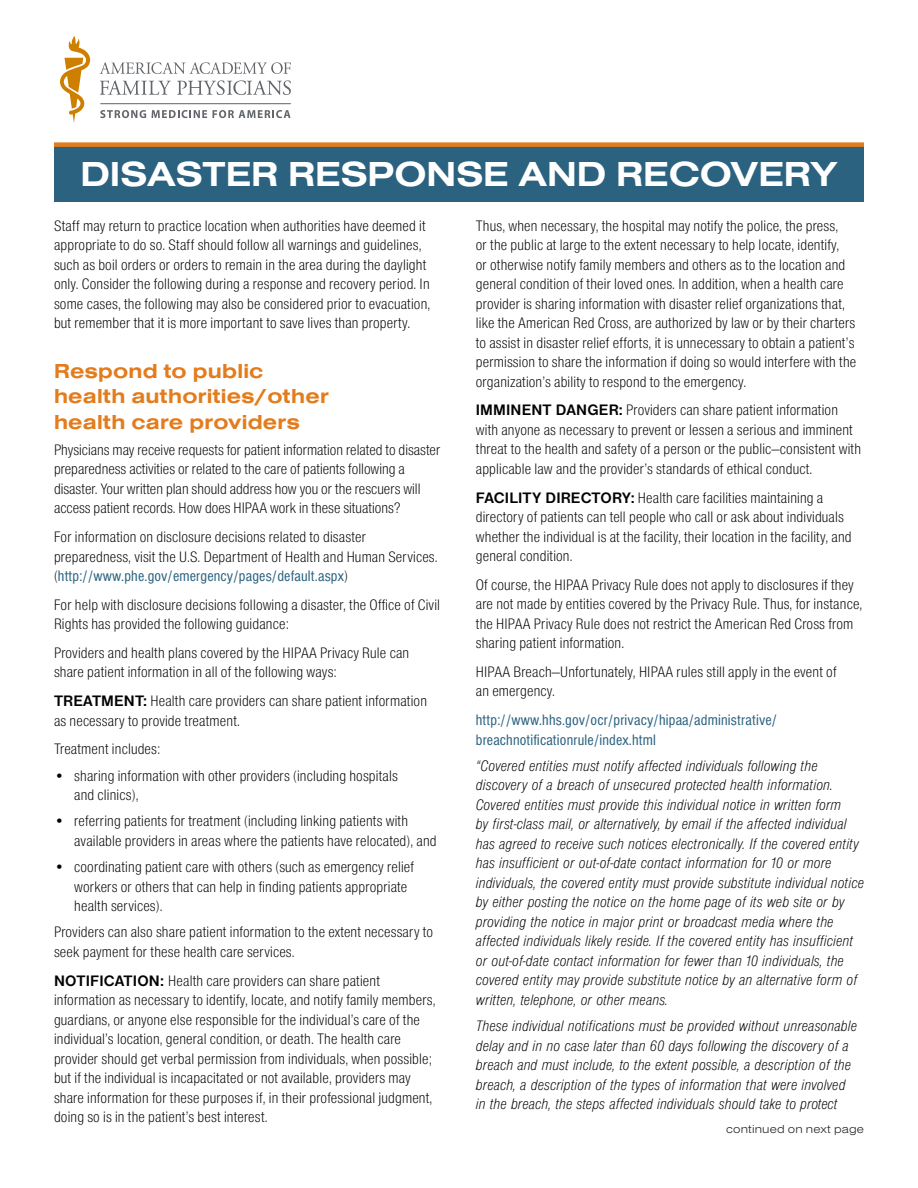
<style>
.page{position:relative;width:918px;height:1188px;background:#fff}
.page>*{position:absolute;margin:0;border:0;box-sizing:border-box;transform-origin:0 0}
.t1{font:36px "Nimbus San D Bold Exte";color:#fff}
.t2{font:21px/25.2px "Nimbus San D Bold Exte";letter-spacing:.01em;color:#e37c1c}
.t3{font:15.75px/19.5px "Nimbus San D Ligh Cond";letter-spacing:.01em;color:#010202}
.t4{font:15.75px/19.5px "Nimbus San D Ligh Cond Ital";letter-spacing:.01em;color:#010202}
.t5{font:condensed 15.75px/19.5px "Nimbus San D";letter-spacing:.01em;color:#2b627f}
.t6{font:12px "Nimbus San D Ligh Exte";letter-spacing:.01em;color:#231f20}
.s1{font-family:"Nimbus San D";font-stretch:condensed;color:#2b627f}
.s2{font-family:"Nimbus San D";font-weight:700}
</style>
<div class="page">
<div style="left:54px;top:145px;width:810px;height:57px;background:#2b627f"></div>
<svg style="left:100px;top:62px;width:191px;height:12px"></svg>
<svg style="left:100px;top:80px;width:71px;height:15px"></svg>
<svg style="left:177px;top:80px;width:114px;height:15px"></svg>
<svg style="left:100px;top:110px;width:46px;height:8px"></svg>
<svg style="left:152px;top:110px;width:55px;height:8px"></svg>
<svg style="left:213px;top:110px;width:78px;height:8px"></svg>
<svg style="left:60px;top:36px;width:30px;height:87px"></svg>
<hr style="left:100px;top:103px;width:191px;height:1px;background:#63666a">
<div style="left:54px;top:142px;width:810px;height:5px;background:#e37c1c"></div>
<p class="t1" style="left:80px;top:153px;width:759px">DISASTER RESPONSE AND RECOVERY</p>
<p class="t3" style="left:54px;top:215px;width:378px">Staff may return to practice location when authorities have deemed it appropriate to do so. Staff should follow all warnings and guidelines, such as boil orders or orders to remain in the area during the daylight only. Consider the following during a response and recovery period. In some cases, the following may also be considered prior to evacuation, but remember that it is more important to save lives than property.</p>
<p class="t2" style="left:54px;top:359px;width:276px">Respond to public health authorities/other health care providers</p>
<p class="t3" style="left:54px;top:440px;width:388px">Physicians may receive requests for patient information related to disaster preparedness activities or related to the care of patients following a disaster. Your written plan should address how you or the rescuers will access patient records. How does HIPAA work in these situations?</p>
<p class="t3" style="left:54px;top:527px;width:385px">For information on disclosure decisions related to disaster preparedness, visit the U.S. Department of Health and Human Services. (<span class="s1">http://www.phe.gov/emergency/pages/default.aspx</span>)</p>
<p class="t3" style="left:54px;top:595px;width:388px">For help with disclosure decisions following a disaster, the Office of Civil<br>Rights has provided the following guidance:</p>
<p class="t3" style="left:54px;top:643px;width:357px">Providers and health plans covered by the HIPAA Privacy Rule can share patient information in all of the following ways:</p>
<p class="t3" style="left:54px;top:691px;width:375px"><span class="s2">TREATMENT:</span> Health care providers can share patient information as necessary to provide treatment.</p>
<p class="t3" style="left:54px;top:739px;width:108px">Treatment includes:</p>
<p class="t3" style="left:74px;top:765px;width:325px;text-indent:-20px">• sharing information with other providers (including hospitals and clinics),</p>
<p class="t3" style="left:74px;top:811px;width:364px;text-indent:-20px">• referring patients for treatment (including linking patients with available providers in areas where the patients have relocated), and</p>
<p class="t3" style="left:74px;top:857px;width:341px;text-indent:-20px">• coordinating patient care with others (such as emergency relief workers or others that can help in finding patients appropriate health services).</p>
<p class="t3" style="left:54px;top:922px;width:381px">Providers can also share patient information to the extent necessary to seek payment for these health care services.</p>
<p class="t3" style="left:54px;top:970px;width:383px"><span class="s2">NOTIFICATION:</span> Health care providers can share patient information as necessary to identify, locate, and notify family members, guardians, or anyone else responsible for the individual’s care of the individual’s location, general condition, or death. The health care provider should get verbal permission from individuals, when possible; but if the individual is incapacitated or not available, providers may share information for these purposes if, in their professional judgment, doing so is in the patient’s best interest.</p>
<p class="t3" style="left:476px;top:215px;width:382px">Thus, when necessary, the hospital may notify the police, the press,<br>or the public at large to the extent necessary to help locate, identify,<br>or otherwise notify family members and others as to the location and general condition of their loved ones. In addition, when a health care provider is sharing information with disaster relief organizations that, like the American Red Cross, are authorized by law or by their charters to assist in disaster relief efforts, it is unnecessary to obtain a patient’s permission to share the information if doing so would interfere with the organization’s ability to respond to the emergency.</p>
<p class="t3" style="left:476px;top:400px;width:387px"><span class="s2">IMMINENT DANGER:</span> Providers can share patient information with anyone as necessary to prevent or lessen a serious and imminent threat to the health and safety of a person or the public—consistent with applicable law and the provider’s standards of ethical conduct.</p>
<p class="t3" style="left:476px;top:487px;width:377px"><span class="s2">FACILITY DIRECTORY:</span> Health care facilities maintaining a directory of patients can tell people who call or ask about individuals whether the individual is at the facility, their location in the facility, and general condition.</p>
<p class="t3" style="left:476px;top:574px;width:388px">Of course, the HIPAA Privacy Rule does not apply to disclosures if they are not made by entities covered by the Privacy Rule. Thus, for instance, the HIPAA Privacy Rule does not restrict the American Red Cross from sharing patient information.</p>
<p class="t3" style="left:476px;top:662px;width:362px">HIPAA Breach—Unfortunately, HIPAA rules still apply in the event of an emergency.</p>
<p class="t5" style="left:476px;top:710px;width:303px">http://www.hhs.gov/ocr/privacy/hipaa/administrative/ breachnotificationrule/index.html</p>
<p class="t4" style="left:476px;top:756px;width:390px">“Covered entities must notify affected individuals following the discovery of a breach of unsecured protected health information.<br>Covered entities must provide this individual notice in written form<br>by first-class mail, or alternatively, by email if the affected individual has agreed to receive such notices electronically. If the covered entity has insufficient or out-of-date contact information for 10 or more individuals, the covered entity must provide substitute individual notice by either posting the notice on the home page of its web site or by providing the notice in major print or broadcast media where the affected individuals likely reside. If the covered entity has insufficient or out-of-date contact information for fewer than 10 individuals, the covered entity may provide substitute notice by an alternative form of written, telephone, or other means.</p>
<p class="t4" style="left:476px;top:1016px;width:383px">These individual notifications must be provided without unreasonable delay and in no case later than 60 days following the discovery of a breach and must include, to the extent possible, a description of the breach, a description of the types of information that were involved in the breach, the steps affected individuals should take to protect</p>
<p class="t6" style="left:726px;top:1122px;width:139px">continued on next page</p>
</div>
